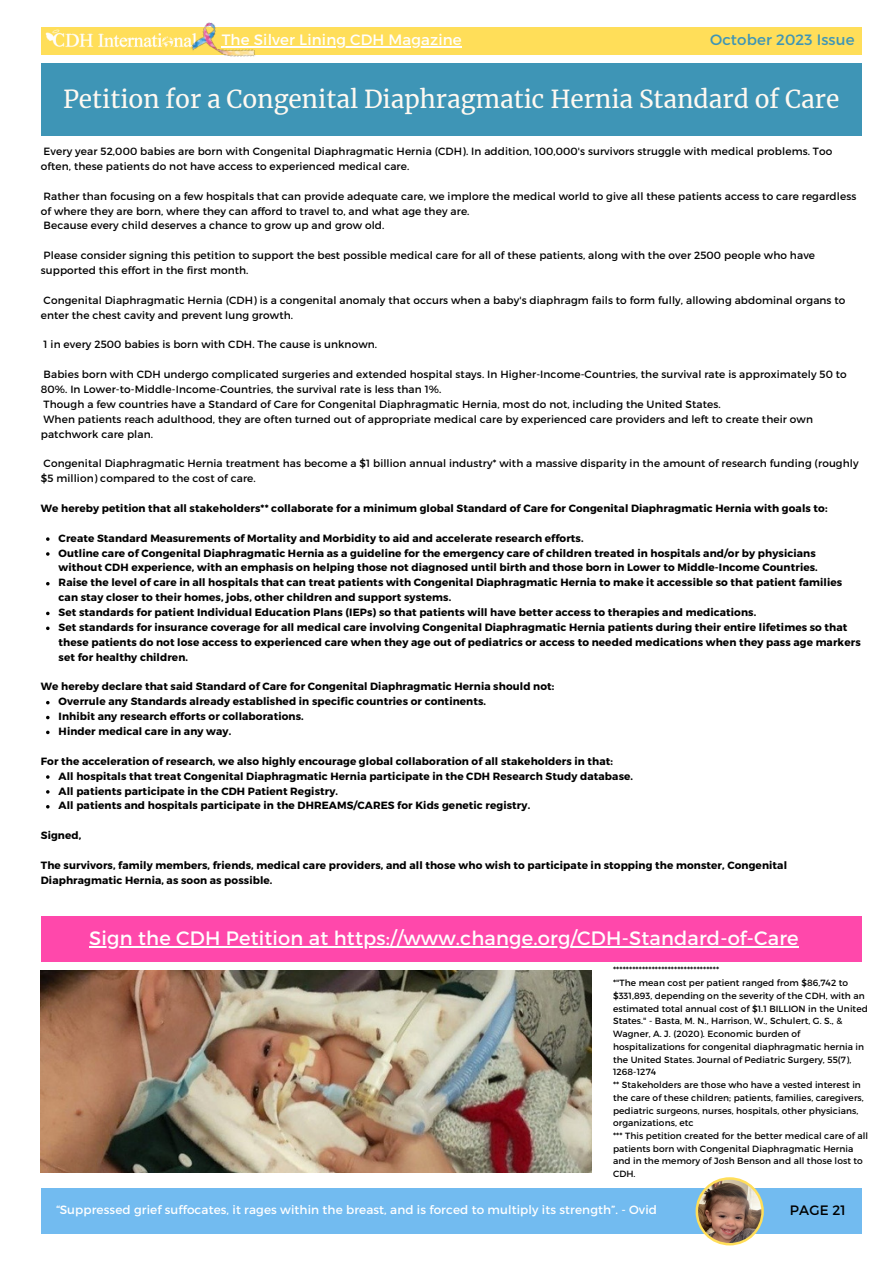
<style>
.page{position:relative;width:893px;height:1264px;background:#fff}
.page>*{position:absolute;margin:0;border:0;box-sizing:border-box;transform-origin:0 0}
.t1{font:24.45px "Merriweather";color:#fff9f1}
.t2{font:22.5px "Lato";color:#fff}
.t3{font:19.35px "Montserrat";letter-spacing:.01em;color:#fff}
.t4{font:15px "Montserrat";letter-spacing:.01em;color:#fff}
.t5{font:15px "Montserrat";letter-spacing:.01em;color:#3e95b6}
.t6{font:13.65px "Montserrat";letter-spacing:.01em;color:#000}
.t7{font:12px "Montserrat";letter-spacing:.01em;color:#fff}
.t8{font:700 10.5px/14.9px "Montserrat";letter-spacing:.01em;color:#000}
.t9{font:10.5px/14.9px "Montserrat";letter-spacing:.01em;color:#000}
.t10{font:9px/12.8px "Montserrat";letter-spacing:.01em;color:#000}
</style>
<div class="page">
<div style="left:41px;top:1188px;width:820px;height:45px;background:#72bbf0"></div>
<div style="left:41px;top:63px;width:820px;height:73px;background:#3e95b6"></div>
<div style="left:41px;top:28px;width:820px;height:27px;background:#ffde59"></div>
<img style="left:46px;top:29px;width:145px;height:19px">
<img style="left:191px;top:22px;width:70px;height:35px">
<hr style="left:222px;top:46px;width:240px;height:1px;background:#fff">
<svg style="left:695px;top:1177px;width:68px;height:68px"></svg>
<img style="left:698px;top:1179px;width:63px;height:63px;border-radius:50%">
<svg style="left:46px;top:537px;width:4px;height:4px"></svg>
<svg style="left:46px;top:552px;width:4px;height:3px"></svg>
<svg style="left:46px;top:582px;width:4px;height:3px"></svg>
<svg style="left:46px;top:611px;width:4px;height:4px"></svg>
<svg style="left:46px;top:626px;width:4px;height:4px"></svg>
<svg style="left:46px;top:701px;width:4px;height:3px"></svg>
<svg style="left:46px;top:715px;width:4px;height:4px"></svg>
<svg style="left:46px;top:730px;width:4px;height:4px"></svg>
<svg style="left:46px;top:790px;width:4px;height:3px"></svg>
<svg style="left:46px;top:805px;width:4px;height:3px"></svg>
<img style="left:41px;top:970px;width:551px;height:202px">
<div style="left:41px;top:916px;width:820px;height:45px;background:#ff48ab"></div>
<hr style="left:89px;top:946px;width:709px;height:1px;background:#fff">
<p class="t4" style="left:222px;top:30px;width:241px">The Silver Lining CDH Magazine</p>
<p class="t5" style="left:710px;top:30px;width:146px">October 2023 Issue</p>
<p class="t1" style="left:63px;top:84px;width:777px">Petition for a Congenital Diaphragmatic Hernia Standard of Care</p>
<p class="t9" style="left:41px;top:143px;width:793px">Every year 52,000 babies are born with Congenital Diaphragmatic Hernia (CDH). In addition, 100,000's survivors struggle with medical problems. Too often, these patients do not have access to experienced medical care.</p>
<p class="t9" style="left:41px;top:188px;width:817px">Rather than focusing on a few hospitals that can provide adequate care, we implore the medical world to give all these patients access to care regardless of where they are born, where they can afford to travel to, and what age they are.</p>
<p class="t9" style="left:44px;top:218px;width:342px">Because every child deserves a chance to grow up and grow old.</p>
<p class="t9" style="left:41px;top:247px;width:775px">Please consider signing this petition to support the best possible medical care for all of these patients, along with the over 2500 people who have supported this effort in the first month.</p>
<p class="t9" style="left:41px;top:292px;width:806px">Congenital Diaphragmatic Hernia (CDH) is a congenital anomaly that occurs when a baby's diaphragm fails to form fully, allowing abdominal organs to enter the chest cavity and prevent lung growth.</p>
<p class="t9" style="left:44px;top:337px;width:335px">1 in every 2500 babies is born with CDH. The cause is unknown.</p>
<p class="t9" style="left:41px;top:366px;width:807px">Babies born with CDH undergo complicated surgeries and extended hospital stays. In Higher-Income-Countries, the survival rate is approximately 50 to<br>80%. In Lower-to-Middle-Income-Countries, the survival rate is less than 1%.</p>
<p class="t9" style="left:44px;top:396px;width:678px">Though a few countries have a Standard of Care for Congenital Diaphragmatic Hernia, most do not, including the United States.</p>
<p class="t9" style="left:41px;top:411px;width:773px">When patients reach adulthood, they are often turned out of appropriate medical care by experienced care providers and left to create their own patchwork care plan.</p>
<p class="t9" style="left:41px;top:455px;width:819px">Congenital Diaphragmatic Hernia treatment has become a $1 billion annual industry* with a massive disparity in the amount of research funding (roughly $5 million) compared to the cost of care.</p>
<p class="t8" style="left:41px;top:500px;width:788px">We hereby petition that all stakeholders** collaborate for a minimum global Standard of Care for Congenital Diaphragmatic Hernia with goals to:</p>
<p class="t8" style="left:59px;top:530px;width:526px">Create Standard Measurements of Mortality and Morbidity to aid and accelerate research efforts.</p>
<p class="t8" style="left:59px;top:545px;width:760px">Outline care of Congenital Diaphragmatic Hernia as a guideline for the emergency care of children treated in hospitals and/or by physicians without CDH experience, with an emphasis on helping those not diagnosed until birth and those born in Lower to Middle-Income Countries.</p>
<p class="t8" style="left:59px;top:574px;width:785px">Raise the level of care in all hospitals that can treat patients with Congenital Diaphragmatic Hernia to make it accessible so that patient families can stay closer to their homes, jobs, other children and support systems.</p>
<p class="t8" style="left:59px;top:604px;width:699px">Set standards for patient Individual Education Plans (IEPs) so that patients will have better access to therapies and medications.</p>
<p class="t8" style="left:59px;top:619px;width:803px">Set standards for insurance coverage for all medical care involving Congenital Diaphragmatic Hernia patients during their entire lifetimes so that these patients do not lose access to experienced care when they age out of pediatrics or access to needed medications when they pass age markers set for healthy children.</p>
<p class="t8" style="left:59px;top:693px;width:429px">Overrule any Standards already established in specific countries or continents.</p>
<p class="t8" style="left:59px;top:708px;width:246px">Inhibit any research efforts or collaborations.</p>
<p class="t8" style="left:59px;top:723px;width:174px">Hinder medical care in any way.</p>
<p class="t8" style="left:59px;top:768px;width:576px">All hospitals that treat Congenital Diaphragmatic Hernia participate in the CDH Research Study database.</p>
<p class="t8" style="left:59px;top:782px;width:281px">All patients participate in the CDH Patient Registry.</p>
<p class="t8" style="left:59px;top:797px;width:473px">All patients and hospitals participate in the DHREAMS/CARES for Kids genetic registry.</p>
<p class="t8" style="left:41px;top:678px;width:515px">We hereby declare that said Standard of Care for Congenital Diaphragmatic Hernia should not:</p>
<p class="t8" style="left:41px;top:753px;width:573px">For the acceleration of research, we also highly encourage global collaboration of all stakeholders in that:</p>
<p class="t8" style="left:41px;top:827px;width:42px">Signed,</p>
<p class="t8" style="left:41px;top:857px;width:747px">The survivors, family members, friends, medical care providers, and all those who wish to participate in stopping the monster, Congenital<br>Diaphragmatic Hernia, as soon as possible.</p>
<p class="t3" style="left:89px;top:925px;width:710px">Sign the CDH Petition at https://www.change.org/CDH-Standard-of-Care</p>
<p class="t10" style="left:613px;top:963px;width:108px">*********************************</p>
<p class="t10" style="left:613px;top:976px;width:256px">*"The mean cost per patient ranged from $86,742 to $331,893, depending on the severity of the CDH, with an estimated total annual cost of $1.1 BILLION in the United States." - Basta, M. N., Harrison, W., Schulert, G. S., &amp; Wagner, A. J. (2020). Economic burden of hospitalizations for congenital diaphragmatic hernia in the United States. Journal of Pediatric Surgery, 55(7), 1268-1274</p>
<p class="t10" style="left:613px;top:1077px;width:252px">** Stakeholders are those who have a vested interest in the care of these children; patients, families, caregivers, pediatric surgeons, nurses, hospitals, other physicians, organizations, etc</p>
<p class="t10" style="left:613px;top:1128px;width:257px">*** This petition created for the better medical care of all patients born with Congenital Diaphragmatic Hernia and in the memory of Josh Benson and all those lost to CDH.</p>
<p class="t7" style="left:56px;top:1201px;width:602px">“Suppressed grief suffocates, it rages within the breast, and is forced to multiply its strength”. - Ovid</p>
<p class="t6" style="left:789px;top:1201px;width:57px">PAGE 21</p>
<p class="t2" style="left:212px;top:1200px;width:422px">SIGN UP NOW AT WWW.CDHRACE.ORG</p>
</div>
